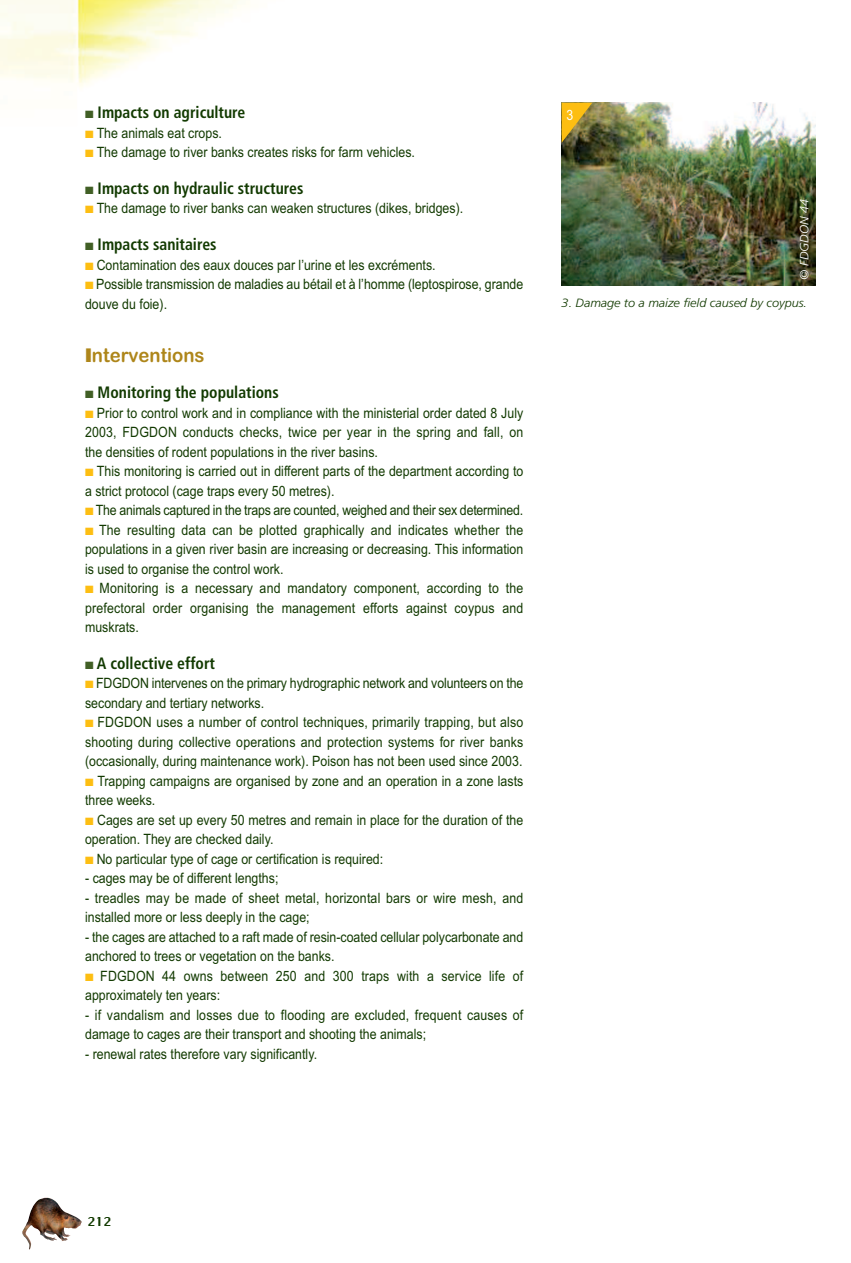
<style>
.page{position:relative;width:851px;height:1263px;background:#fff}
.page>*{position:absolute;margin:0;border:0;box-sizing:border-box;transform-origin:0 0}
.t1{font:19.5px "Arial Rounded MT Bold";color:#ae861a;scale:.95 1}
.t2{font:700 condensed 16.5px "Frutiger";color:#123a01;scale:.95 1}
.t3{font:14.25px/19.5px "Arial Narrow";color:#123a01;scale:1.06 1}
.t4{font:14.25px "Arial Narrow";color:#fff;scale:1.06 1}
.t5{font:italic 300 12px "Frutiger";letter-spacing:-.005em;color:#123a01;scale:1.06 1}
.t6{font:italic 300 12px "Frutiger";color:#fff;scale:1.06 1}
.t7{font:12px "Chicago FLF";color:#123a01}
.s1{color:#415f25}
.s2{color:#fdbe12}
.s3{font-family:"Futura";font-weight:800;font-size:18px}
</style>
<div class="page">
<img style="left:22px;top:1197px;width:60px;height:53px">
<img style="left:0;top:0;width:816px;height:152px">
<img style="left:561px;top:103px;width:254px;height:182px">
<svg style="left:561px;top:103px;width:31px;height:40px"></svg>
<p class="t2" style="left:85px;top:106px;width:170px"><span class="s1">■</span> Impacts on agriculture</p>
<p class="t3" style="left:85px;top:123px;width:131px"><span class="s2">■</span> The animals eat crops.</p>
<p class="t3" style="left:85px;top:143px;width:312px"><span class="s2">■</span> The damage to river banks creates risks for farm vehicles.</p>
<p class="t2" style="left:85px;top:182px;width:231px"><span class="s1">■</span> Impacts on hydraulic structures</p>
<p class="t3" style="left:85px;top:199px;width:358px"><span class="s2">■</span> The damage to river banks can weaken structures (dikes, bridges).</p>
<p class="t2" style="left:85px;top:238px;width:140px"><span class="s1">■</span> Impacts sanitaires</p>
<p class="t3" style="left:85px;top:255px;width:332px"><span class="s2">■</span> Contamination des eaux douces par l’urine et les excréments.</p>
<p class="t3" style="left:85px;top:274px;width:415px"><span class="s2">■</span> Possible transmission de maladies au bétail et à l’homme (leptospirose, grande douve du foie).</p>
<h1 class="t1" style="left:85px;top:344px;width:127px"><span class="s3">I</span>nterventions</h1>
<p class="t2" style="left:85px;top:386px;width:205px"><span class="s1">■</span> Monitoring the populations</p>
<p class="t3" style="left:85px;top:403px;width:415px;text-align:justify"><span class="s2">■</span> Prior to control work and in compliance with the ministerial order dated 8 July 2003, FDGDON conducts checks, twice per year in the spring and fall, on the densities of rodent populations in the river basins.</p>
<p class="t3" style="left:85px;top:462px;width:415px"><span class="s2">■</span> This monitoring is carried out in different parts of the department according to a strict protocol (cage traps every 50 metres).</p>
<p class="t3" style="left:85px;top:501px;width:415px"><span class="s2">■</span> The animals captured in the traps are counted, weighed and their sex determined.</p>
<p class="t3" style="left:85px;top:520px;width:415px;text-align:justify"><span class="s2">■</span> The resulting data can be plotted graphically and indicates whether the populations in a given river basin are increasing or decreasing. This information is used to organise the control work.</p>
<p class="t3" style="left:85px;top:579px;width:415px;text-align:justify"><span class="s2">■</span> Monitoring is a necessary and mandatory component, according to the prefectoral order organising the management efforts against coypus and muskrats.</p>
<p class="t2" style="left:85px;top:656px;width:138px"><span class="s1">■</span> A collective effort</p>
<p class="t3" style="left:85px;top:674px;width:415px"><span class="s2">■</span> FDGDON intervenes on the primary hydrographic network and volunteers on the secondary and tertiary networks.</p>
<p class="t3" style="left:85px;top:713px;width:415px;text-align:justify"><span class="s2">■</span> FDGDON uses a number of control techniques, primarily trapping, but also shooting during collective operations and protection systems for river banks (occasionally, during maintenance work). Poison has not been used since 2003.</p>
<p class="t3" style="left:85px;top:771px;width:415px"><span class="s2">■</span> Trapping campaigns are organised by zone and an operation in a zone lasts three weeks.</p>
<p class="t3" style="left:85px;top:810px;width:415px"><span class="s2">■</span> Cages are set up every 50 metres and remain in place for the duration of the operation. They are checked daily.</p>
<p class="t3" style="left:85px;top:849px;width:283px"><span class="s2">■</span> No particular type of cage or certification is required:</p>
<p class="t3" style="left:85px;top:869px;width:184px">- cages may be of different lengths;</p>
<p class="t3" style="left:85px;top:888px;width:415px">- treadles may be made of sheet metal, horizontal bars or wire mesh, and installed more or less deeply in the cage;</p>
<p class="t3" style="left:85px;top:927px;width:415px">- the cages are attached to a raft made of resin-coated cellular polycarbonate and anchored to trees or vegetation on the banks.</p>
<p class="t3" style="left:85px;top:966px;width:415px"><span class="s2">■</span> FDGDON 44 owns between 250 and 300 traps with a service life of approximately ten years:</p>
<p class="t3" style="left:85px;top:1005px;width:415px">- if vandalism and losses due to flooding are excluded, frequent causes of damage to cages are their transport and shooting the animals;</p>
<p class="t3" style="left:85px;top:1044px;width:220px">- renewal rates therefore vary significantly.</p>
<p class="t4" style="left:566px;top:107px;width:8px">3</p>
<p class="t6" style="left:799px;top:280px;width:78px;rotate:-90deg">© FDGDON 44</p>
<p class="t5" style="left:561px;top:298px;width:233px">3. Damage to a maize field caused by coypus.</p>
<p class="t7" style="left:87px;top:1214px;width:26px">212</p>
</div>
